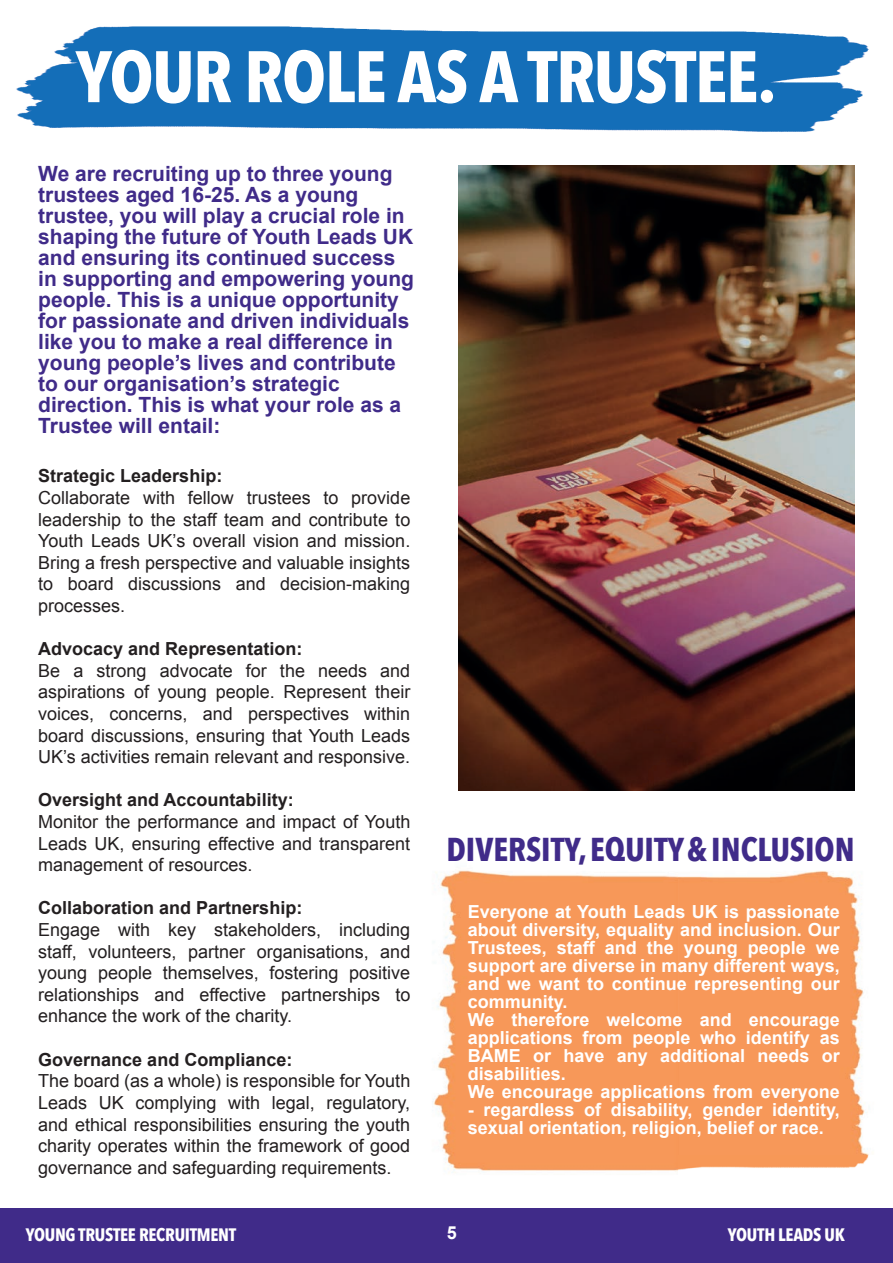
<style>
.page{position:relative;width:893px;height:1263px;background:#fff}
.page>*{position:absolute;margin:0;border:0;box-sizing:border-box;transform-origin:0 0}
.t1{font:700 72px "Avenir Next Condensed";letter-spacing:-.015em;color:#fff}
.t2{font:700 33px "Avenir Next Condensed";color:#402b89}
.t3{font:700 21px/21px "Arial";color:#402b89}
.t4{font:18px/21.6px "Arial";color:#231f20;text-align:justify}
.t5{font:700 18px/18px "Arial";color:#fff}
.t6{font:700 18px "Arial";color:#231f20}
.t7{font:700 18px "Avenir Next Condensed";letter-spacing:-.015em;color:#fff}
</style>
<div class="page">
<div style="left:0;top:1209px;width:893px;height:54px;background:#402b89"></div>
<img style="left:16px;top:26px;width:853px;height:106px">
<img style="left:459px;top:166px;width:396px;height:614px">
<img style="left:410px;top:780px;width:483px;height:429px">
<h1 class="t1" style="left:76px;top:33px;width:702px">YOUR ROLE AS A TRUSTEE.</h1>
<p class="t3" style="left:38px;top:164px;width:377px">We are recruiting up to three young trustees aged 16-25. As a young trustee, you will play a crucial role in shaping the future of Youth Leads UK and ensuring its continued success in supporting and empowering young people. This is a unique opportunity for passionate and driven individuals like you to make a real difference in young people’s lives and contribute to our organisation’s strategic direction. This is what your role as a Trustee will entail:</p>
<p class="t6" style="left:38px;top:464px;width:186px">Strategic Leadership:</p>
<p class="t4" style="left:38px;top:487px;width:374px">Collaborate with fellow trustees to provide leadership to the staff team and contribute to Youth Leads UK’s overall vision and mission.<br>Bring a fresh perspective and valuable insights to board discussions and decision-making processes.</p>
<p class="t6" style="left:38px;top:637px;width:266px">Advocacy and Representation:</p>
<p class="t4" style="left:38px;top:660px;width:374px">Be a strong advocate for the needs and aspirations of young people. Represent their voices, concerns, and perspectives within board discussions, ensuring that Youth Leads UK’s activities remain relevant and responsive.</p>
<p class="t6" style="left:38px;top:788px;width:257px">Oversight and Accountability:</p>
<p class="t4" style="left:38px;top:811px;width:374px">Monitor the performance and impact of Youth Leads UK, ensuring effective and transparent management of resources.</p>
<p class="t6" style="left:38px;top:896px;width:266px">Collaboration and Partnership:</p>
<p class="t4" style="left:38px;top:919px;width:374px">Engage with key stakeholders, including staff, volunteers, partner organisations, and young people themselves, fostering positive relationships and effective partnerships to enhance the work of the charity.</p>
<p class="t6" style="left:38px;top:1047px;width:256px">Governance and Compliance:</p>
<p class="t4" style="left:38px;top:1070px;width:374px">The board (as a whole) is responsible for Youth Leads UK complying with legal, regulatory, and ethical responsibilities ensuring the youth charity operates within the framework of good governance and safeguarding requirements.</p>
<h2 class="t2" style="left:446px;top:829px;width:410px">DIVERSITY, EQUITY &amp; INCLUSION</h2>
<p class="t5" style="left:468px;top:903px;width:374px">Everyone at Youth Leads UK is passionate about diversity, equality and inclusion. Our Trustees, staff and the young people we support are diverse in many different ways, and we want to continue representing our community.<br>We therefore welcome and encourage applications from people who identify as BAME or have any additional needs or disabilities.<br>We encourage applications from everyone</p>
<p class="t5" style="left:468px;top:1101px;width:374px">- regardless of disability, gender identity, sexual orientation, religion, belief or race.</p>
<p class="t5" style="left:447px;top:1224px;width:12px">5</p>
<p class="t7" style="left:26px;top:1223px;width:212px">YOUNG TRUSTEE RECRUITMENT</p>
<p class="t7" style="left:728px;top:1223px;width:119px">YOUTH LEADS UK</p>
</div>
